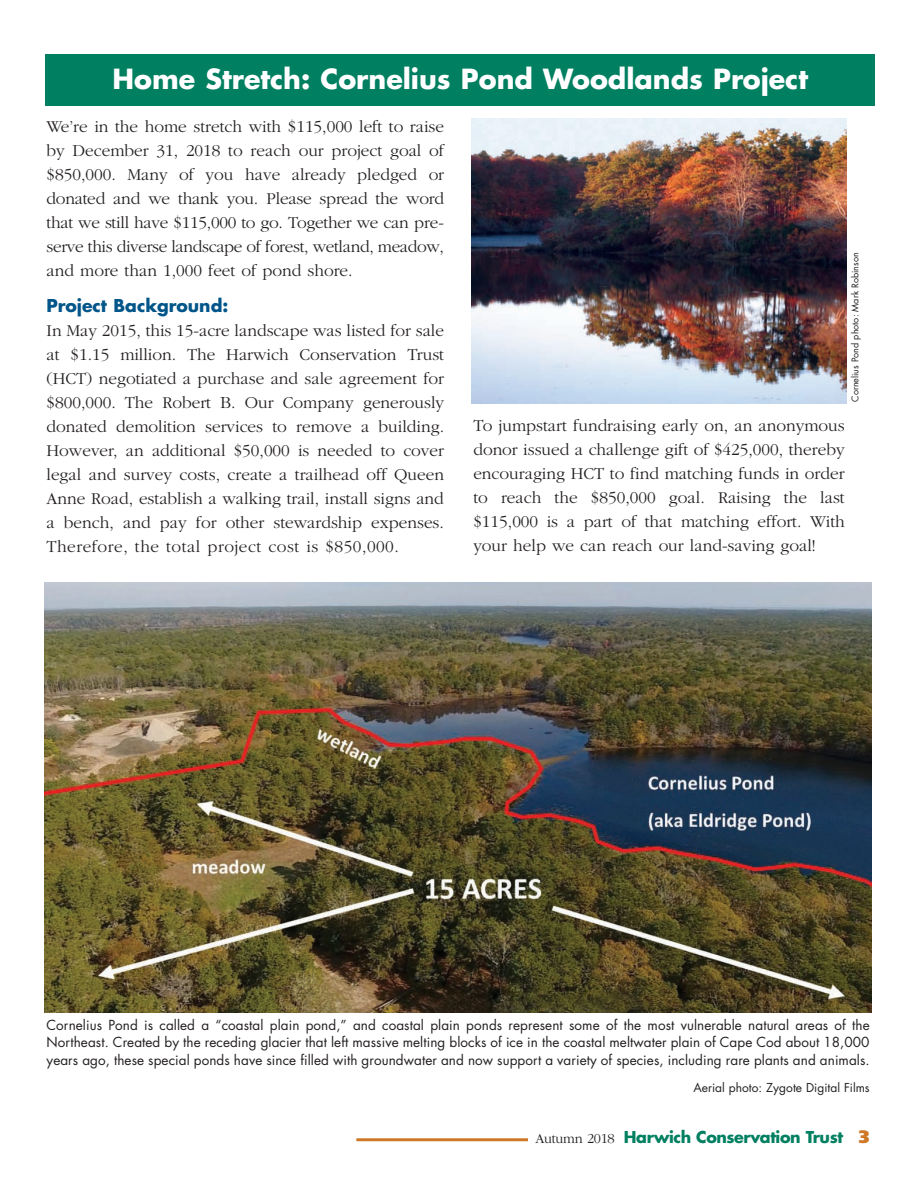
<style>
.page{position:relative;width:918px;height:1188px;background:#fff}
.page>*{position:absolute;margin:0;border:0;box-sizing:border-box;transform-origin:0 0}
.t1{font:700 27px "Futura";color:#fff}
.t2{font:300 17.25px/24px "Garamond";color:#231f20;text-align:justify}
.t3{font:700 17.25px "Futura";color:#005589}
.t4{font:700 15.9px "Futura";letter-spacing:-.03em;color:#008061}
.t5{font:13.5px/17.2px "Futura";letter-spacing:.005em;color:#231f20;text-align:justify}
.t6{font:12px "Futura";color:#231f20}
.t7{font:9px "Futura";color:#231f20}
.s1{font-size:12.75px;color:#fff}
.s2{font-family:"Garamond";font-weight:300;font-size:14.25px;color:#231f20}
.s3{font-family:"Frutiger";font-weight:900;font-size:18px;color:#cf7828}
</style>
<div class="page">
<div style="left:45px;top:54px;width:829px;height:52px;background:#008061"></div>
<hr style="left:356px;top:1138px;width:207px;height:3px;background:#cf7828">
<div style="left:528px;top:1128px;width:343px;height:23px;background:#fff"></div>
<img style="left:45px;top:583px;width:826px;height:429px">
<img style="left:472px;top:119px;width:374px;height:284px">
<h1 class="t1" style="left:113px;top:66px;width:697px">Home Stretch: Cornelius Pond Woodlands Project</h1>
<p class="t2" style="left:47px;top:115px;width:399px">We’re in the home stretch with $115,000 left to raise by December 31, 2018 to reach our project goal of $850,000. Many of you have already pledged or donated and we thank you. Please spread the word that we still have $115,000 to go. Together we can pre&shy;serve this diverse landscape of forest, wetland, meadow, and more than 1,000 feet of pond shore.</p>
<p class="t3" style="left:47px;top:298px;width:183px">Project Background:</p>
<p class="t2" style="left:47px;top:319px;width:399px">In May 2015, this 15-acre landscape was listed for sale at $1.15 million. The Harwich Conservation Trust (HCT) negotiated a purchase and sale agreement for $800,000. The Robert B. Our Company generously donated demolition services to remove a building.<br>However, an additional $50,000 is needed to cover legal and survey costs, create a trailhead off Queen Anne Road, establish a walking trail, install signs and a bench, and pay for other stewardship expenses.<br>Therefore, the total project cost is $850,000.</p>
<p class="t7" style="left:851px;top:402px;width:151px;rotate:-90deg">Cornelius Pond photo: Mark Robinson</p>
<p class="t2" style="left:473px;top:413px;width:373px">To jumpstart fundraising early on, an anonymous donor issued a challenge gift of $425,000, thereby encouraging HCT to find matching funds in order to reach the $850,000 goal. Raising the last $115,000 is a part of that matching effort. With your help we can reach our land-saving goal!</p>
<p class="t5" style="left:47px;top:1018px;width:825px">Cornelius Pond is called a “coastal plain pond,” and coastal plain ponds represent some of the most vulnerable natural areas of the Northeast. Created by the receding glacier that left massive melting blocks of ice in the coastal meltwater plain of Cape Cod about 18,000 years ago, these special ponds have since filled with groundwater and now support a variety of species, including rare plants and animals.</p>
<p class="t6" style="left:683px;top:1082px;width:189px"><span class="s1">-</span> Aerial photo: Zygote Digital Films</p>
<p class="t4" style="left:535px;top:1129px;width:336px"><span class="s2">Autumn 2018</span> Harwich Conservation Trust <span class="s3">3</span></p>
</div>
